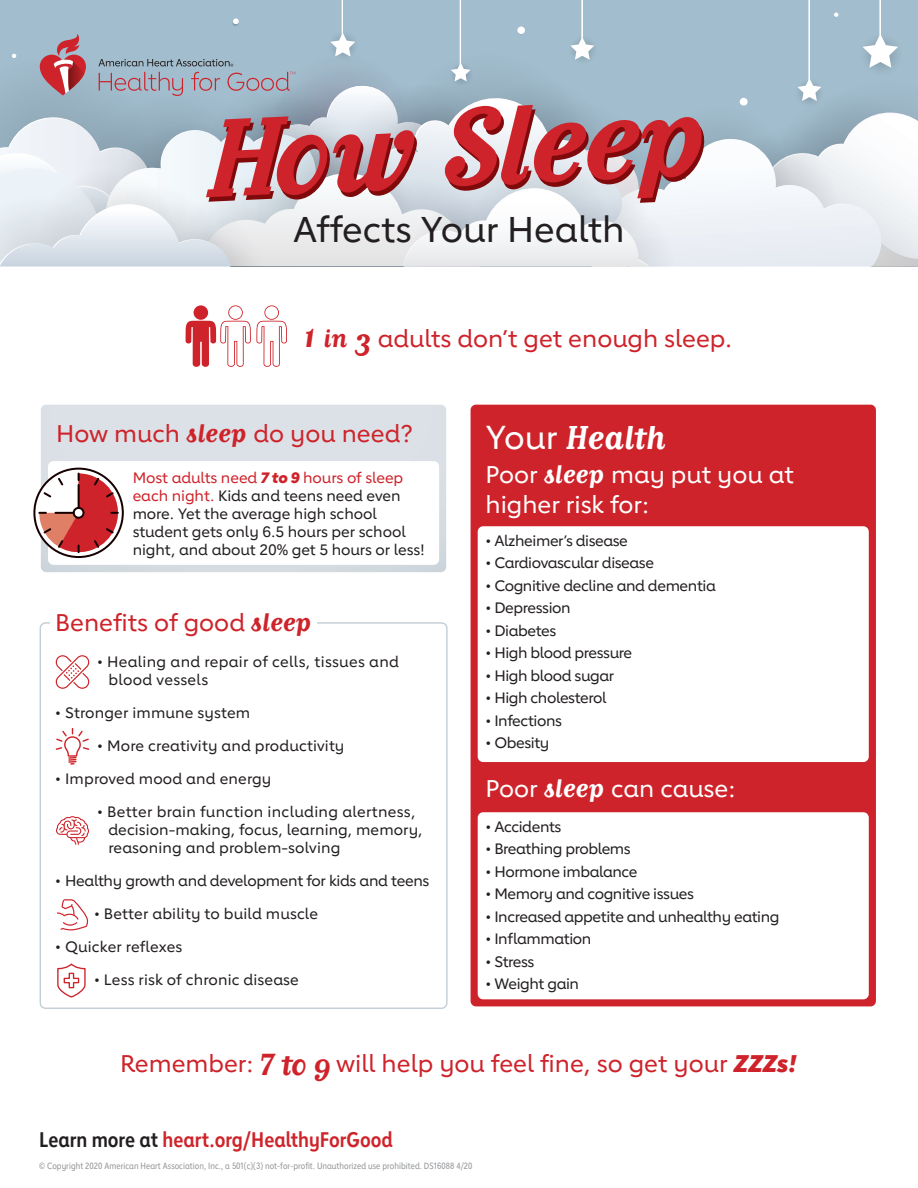
<style>
.page{position:relative;width:918px;height:1188px;background:#fff}
.page>*{position:absolute;margin:0;border:0;box-sizing:border-box;transform-origin:0 0}
.t1{font:italic 700 130.35px "Matrix Script";color:#80090c}
.t2{font:700 39px "Matrix Script";color:#fff}
.t3{font:500 35.7px "Lub Dub";color:#231f20}
.t4{font:500 24px "Lub Dub";color:#ce232a}
.t5{font:500 24px/30px "Lub Dub";color:#fff}
.t6{font:700 21px "Lub Dub Condensed";color:#ce232a}
.t7{font:500 15px/18px "Lub Dub";letter-spacing:-.005em;color:#231f20}
.t8{font:500 15px "Lub Dub";letter-spacing:-.025em;color:#231f20}
.t9{font:500 15px/18px "Lub Dub";letter-spacing:.02em;color:#231f20}
.t10{font:9px "Lub Dub Condensed";letter-spacing:.005em;color:#939598}
.s1{font-family:"Matrix Script";font-weight:700;font-size:39px}
.s2{font-family:"Matrix Script";font-weight:700;font-size:30px}
.s3{font-family:"Matrix Script";font-weight:700;font-size:36px}
.s4{color:#ce232a}
.s5{font-weight:800;font-style:italic;color:#ce232a}
.s6{font-family:"Lub Dub";font-weight:500;font-size:33px}
.s7{font-weight:800;font-style:italic}
.s8{color:#231f20}
</style>
<div class="page">
<div style="left:471px;top:405px;width:405px;height:601px;background:#ce232a;border-radius:5px"></div>
<div style="left:41px;top:405px;width:405px;height:167px;background:#dbe1e6"></div>
<div style="left:48px;top:461px;width:391px;height:104px;background:#fff;border-radius:5px"></div>
<div style="left:478px;top:812px;width:391px;height:187px;background:#fff;border-radius:5px"></div>
<div style="left:478px;top:526px;width:391px;height:236px;background:#fff;border-radius:5px"></div>
<svg style="left:186px;top:305px;width:101px;height:62px"></svg>
<svg style="left:34px;top:469px;width:89px;height:88px"></svg>
<div style="left:33px;top:468px;width:91px;height:90px;border:2px solid #170000;border-radius:50%"></div>
<svg style="left:39px;top:474px;width:79px;height:78px"></svg>
<hr style="left:78px;top:485px;width:2px;height:23px;background:#170000">
<svg style="left:56px;top:728px;width:33px;height:37px"></svg>
<svg style="left:55px;top:655px;width:35px;height:34px"></svg>
<svg style="left:57px;top:899px;width:31px;height:31px"></svg>
<svg style="left:56px;top:816px;width:33px;height:29px"></svg>
<svg style="left:57px;top:964px;width:29px;height:34px"></svg>
<svg style="left:0;top:0;width:918px;height:267px"></svg>
<h1 class="t1" style="left:266px;top:97px;width:433px;rotate:-3deg">ow Sleep</h1>
<h3 class="t3" style="left:293px;top:209px;width:333px">Affects Your Health</h3>
<h3 class="t4" style="left:304px;top:324px;width:430px"><span class="s1">1</span> <span class="s2">in</span> <span class="s3">3</span> adults don’t get enough sleep.</h3>
<h3 class="t4" style="left:56px;top:419px;width:358px">How much <span class="s2">sleep</span> do you need?</h3>
<p class="t7" style="left:133px;top:469px;width:294px"><span class="s4">Most adults need</span> <span class="s5">7 to 9</span> <span class="s4">hours of sleep each night.</span> Kids and teens need even more. Yet the average high school student gets only 6.5 hours per school night, and about 20% get 5 hours or less!</p>
<h3 class="t4" style="left:55px;top:608px;width:257px">Benefits of good <span class="s2">sleep</span></h3>
<p class="t9" style="left:108px;top:653px;width:292px;text-indent:-11px">• Healing and repair of cells, tissues and blood vessels</p>
<p class="t7" style="left:55px;top:704px;width:196px">• Stronger immune system</p>
<p class="t7" style="left:97px;top:737px;width:249px">• More creativity and productivity</p>
<p class="t7" style="left:55px;top:770px;width:218px">• Improved mood and energy</p>
<p class="t7" style="left:108px;top:803px;width:316px;text-indent:-11px">• Better brain function including alertness, decision-making, focus, learning, memory, reasoning and problem-solving</p>
<p class="t7" style="left:55px;top:872px;width:376px">• Healthy growth and development for kids and teens</p>
<p class="t7" style="left:94px;top:905px;width:226px">• Better ability to build muscle</p>
<p class="t7" style="left:55px;top:938px;width:129px">• Quicker reflexes</p>
<p class="t7" style="left:94px;top:971px;width:206px">• Less risk of chronic disease</p>
<h2 class="t2" style="left:486px;top:418px;width:182px"><span class="s6">Your</span> Health</h2>
<h3 class="t5" style="left:486px;top:459px;width:310px">Poor <span class="s2">sleep</span> may put you at higher risk for:</h3>
<p class="t8" style="left:486px;top:532px;width:144px">• Alzheimer’s disease</p>
<p class="t8" style="left:486px;top:554px;width:170px">• Cardiovascular disease</p>
<p class="t8" style="left:486px;top:577px;width:232px">• Cognitive decline and dementia</p>
<p class="t8" style="left:486px;top:599px;width:87px">• Depression</p>
<p class="t8" style="left:486px;top:622px;width:72px">• Diabetes</p>
<p class="t8" style="left:486px;top:644px;width:148px">• High blood pressure</p>
<p class="t8" style="left:486px;top:667px;width:130px">• High blood sugar</p>
<p class="t8" style="left:486px;top:689px;width:122px">• High cholesterol</p>
<p class="t8" style="left:486px;top:712px;width:78px">• Infections</p>
<p class="t8" style="left:486px;top:734px;width:65px">• Obesity</p>
<h3 class="t5" style="left:486px;top:774px;width:251px">Poor <span class="s2">sleep</span> can cause:</h3>
<p class="t8" style="left:486px;top:817px;width:77px">• Accidents</p>
<p class="t8" style="left:486px;top:840px;width:147px">• Breathing problems</p>
<p class="t8" style="left:486px;top:862px;width:154px">• Hormone imbalance</p>
<p class="t8" style="left:486px;top:885px;width:210px">• Memory and cognitive issues</p>
<p class="t8" style="left:486px;top:907px;width:296px">• Increased appetite and unhealthy eating</p>
<p class="t8" style="left:486px;top:930px;width:107px">• Inflammation</p>
<p class="t7" style="left:486px;top:952px;width:50px">• Stress</p>
<p class="t8" style="left:486px;top:975px;width:95px">• Weight gain</p>
<h3 class="t4" style="left:120px;top:1049px;width:678px">Remember: <span class="s3">7 to 9</span> will help you feel fine, so get your <span class="s7">ZZZs!</span></h3>
<h3 class="t6" style="left:39px;top:1127px;width:355px"><span class="s8">Learn more at</span> heart.org/HealthyForGood</h3>
<p class="t10" style="left:39px;top:1161px;width:435px">© Copyright 2020 American Heart Association, Inc., a 501(c)(3) not-for-profit. Unauthorized use prohibited. DS16088 4/20</p>
</div>
